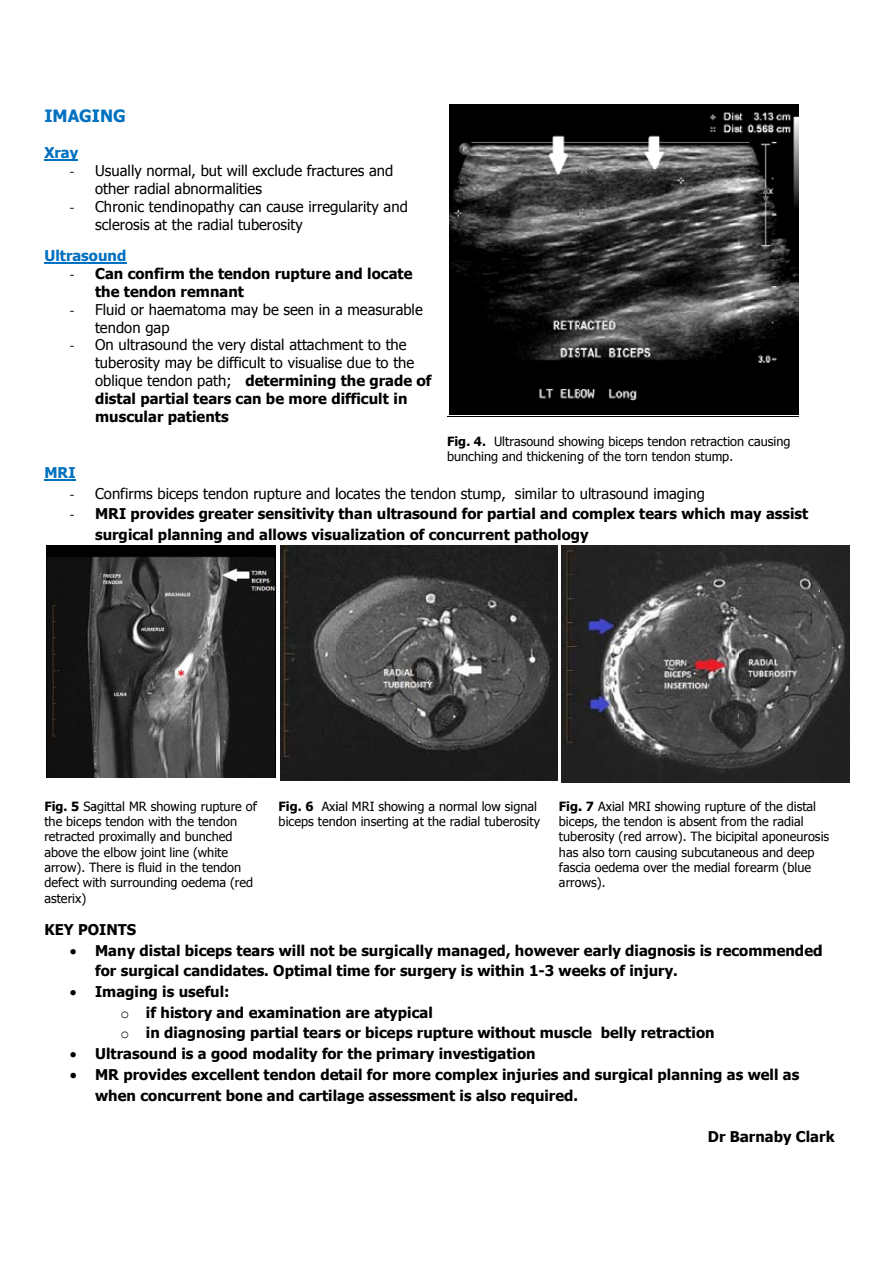
<style>
.page{position:relative;width:893px;height:1263px;background:#fff}
.page>*{position:absolute;margin:0;border:0;box-sizing:border-box;transform-origin:0 0}
.t1{font:700 16.95px "Tahoma";color:#0070c0}
.t2{font:15.45px "Symbol";color:#000}
.t3{font:700 14.85px/17.9px "Tahoma";color:#000}
.t4{font:14.85px/17.9px "Tahoma";color:#000}
.t5{font:700 14.85px "Tahoma";letter-spacing:.005em;color:#0070c0}
.t6{font:14.85px/20.4px "Calibri";color:#000}
.t7{font:14.85px "Symbol";color:#000}
.t8{font:12.75px/15.3px "Tahoma";color:#000}
.t9{font:700 12.75px "Tahoma";color:#000}
.s1{font-weight:700}
.s2{font-family:"Courier New";font-weight:400}
</style>
<div class="page">
<hr style="left:44px;top:159px;width:34px;height:1px;background:#0070c0">
<hr style="left:44px;top:262px;width:51px;height:1px;background:#0070c0">
<hr style="left:44px;top:479px;width:32px;height:2px;background:#0070c0">
<img style="left:46px;top:546px;width:230px;height:232px">
<hr style="left:95px;top:262px;width:31px;height:1px;background:#0070c0">
<img style="left:281px;top:546px;width:277px;height:234px">
<hr style="left:447px;top:416px;width:51px;height:1px;background:#000">
<img style="left:449px;top:105px;width:349px;height:310px">
<hr style="left:498px;top:416px;width:81px;height:1px;background:#000">
<img style="left:561px;top:546px;width:288px;height:236px">
<hr style="left:579px;top:416px;width:81px;height:1px;background:#000">
<hr style="left:660px;top:416px;width:81px;height:1px;background:#000">
<hr style="left:741px;top:416px;width:57px;height:1px;background:#000">
<p class="t1" style="left:44px;top:104px;width:83px">IMAGING</p>
<p class="t5" style="left:44px;top:142px;width:36px">Xray</p>
<p class="t6" style="left:70px;top:160px;width:6px">‐</p>
<p class="t6" style="left:70px;top:196px;width:6px">‐</p>
<p class="t4" style="left:95px;top:161px;width:314px">Usually normal, but will exclude fractures and other radial abnormalities<br>Chronic tendinopathy can cause irregularity and sclerosis at the radial tuberosity</p>
<p class="t3" style="left:95px;top:264px;width:319px">Can confirm the tendon rupture and locate the tendon remnant</p>
<p class="t4" style="left:95px;top:300px;width:338px">Fluid or haematoma may be seen in a measurable tendon gap<br>On ultrasound the very distal attachment to the tuberosity may be difficult to visualise due to the oblique tendon path; <span class="s1">determining the grade of distal partial tears can be more difficult in muscular patients</span></p>
<p class="t5" style="left:44px;top:245px;width:83px">Ultrasound</p>
<p class="t6" style="left:70px;top:263px;width:6px">‐</p>
<p class="t6" style="left:70px;top:299px;width:6px">‐</p>
<p class="t6" style="left:70px;top:335px;width:6px">‐</p>
<p class="t9" style="left:447px;top:432px;width:41px">Fig. 4.</p>
<p class="t8" style="left:447px;top:448px;width:288px">bunching and thickening of the torn tendon stump.</p>
<p class="t8" style="left:494px;top:433px;width:298px">Ultrasound showing biceps tendon retraction causing</p>
<p class="t5" style="left:44px;top:462px;width:33px">MRI</p>
<p class="t6" style="left:70px;top:483px;width:6px">‐ ‐</p>
<p class="t4" style="left:95px;top:484px;width:611px">Confirms biceps tendon rupture and locates the tendon stump, similar to ultrasound imaging</p>
<p class="t3" style="left:95px;top:503px;width:715px;line-height:20.5px">MRI provides greater sensitivity than ultrasound for partial and complex tears which may assist surgical planning and allows visualization of concurrent pathology</p>
<p class="t8" style="left:44px;top:798px;width:214px"><span class="s1">Fig. 5</span> Sagittal MR showing rupture of the biceps tendon with the tendon retracted proximally and bunched above the elbow joint line (white arrow). There is fluid in the tendon defect with surrounding oedema (red asterix)</p>
<p class="t3" style="left:44px;top:920px;width:93px">KEY POINTS</p>
<p class="t7" style="left:70px;top:941px;width:8px">•</p>
<p class="t7" style="left:70px;top:982px;width:8px">•</p>
<p class="t8" style="left:559px;top:798px;width:272px"><span class="s1">Fig. 7</span> Axial MRI showing rupture of the distal biceps, the tendon is absent from the radial tuberosity (red arrow). The bicipital aponeurosis has also torn causing subcutaneous and deep fascia oedema over the medial forearm (blue arrows).</p>
<p class="t8" style="left:279px;top:798px;width:263px"><span class="s1">Fig. 6</span> Axial MRI showing a normal low signal biceps tendon inserting at the radial tuberosity</p>
<p class="t3" style="left:95px;top:940px;width:729px">Many distal biceps tears will not be surgically managed, however early diagnosis is recommended</p>
<p class="t3" style="left:95px;top:961px;width:584px">for surgical candidates. Optimal time for surgery is within 1-3 weeks of injury.</p>
<p class="t3" style="left:95px;top:982px;width:136px">Imaging is useful:</p>
<p class="t3" style="left:121px;top:1002px;width:314px"><span class="s2">o</span> if history and examination are atypical</p>
<p class="t3" style="left:121px;top:1023px;width:595px"><span class="s2">o</span> in diagnosing partial tears or biceps rupture without muscle belly retraction</p>
<p class="t3" style="left:95px;top:1043px;width:442px">Ultrasound is a good modality for the primary investigation</p>
<p class="t3" style="left:95px;top:1065px;width:706px">MR provides excellent tendon detail for more complex injuries and surgical planning as well as</p>
<p class="t3" style="left:95px;top:1085px;width:485px">when concurrent bone and cartilage assessment is also required.</p>
<p class="t7" style="left:70px;top:1044px;width:8px">•</p>
<p class="t2" style="left:70px;top:1064px;width:9px">•</p>
<p class="t3" style="left:708px;top:1126px;width:128px">Dr Barnaby Clark</p>
</div>
